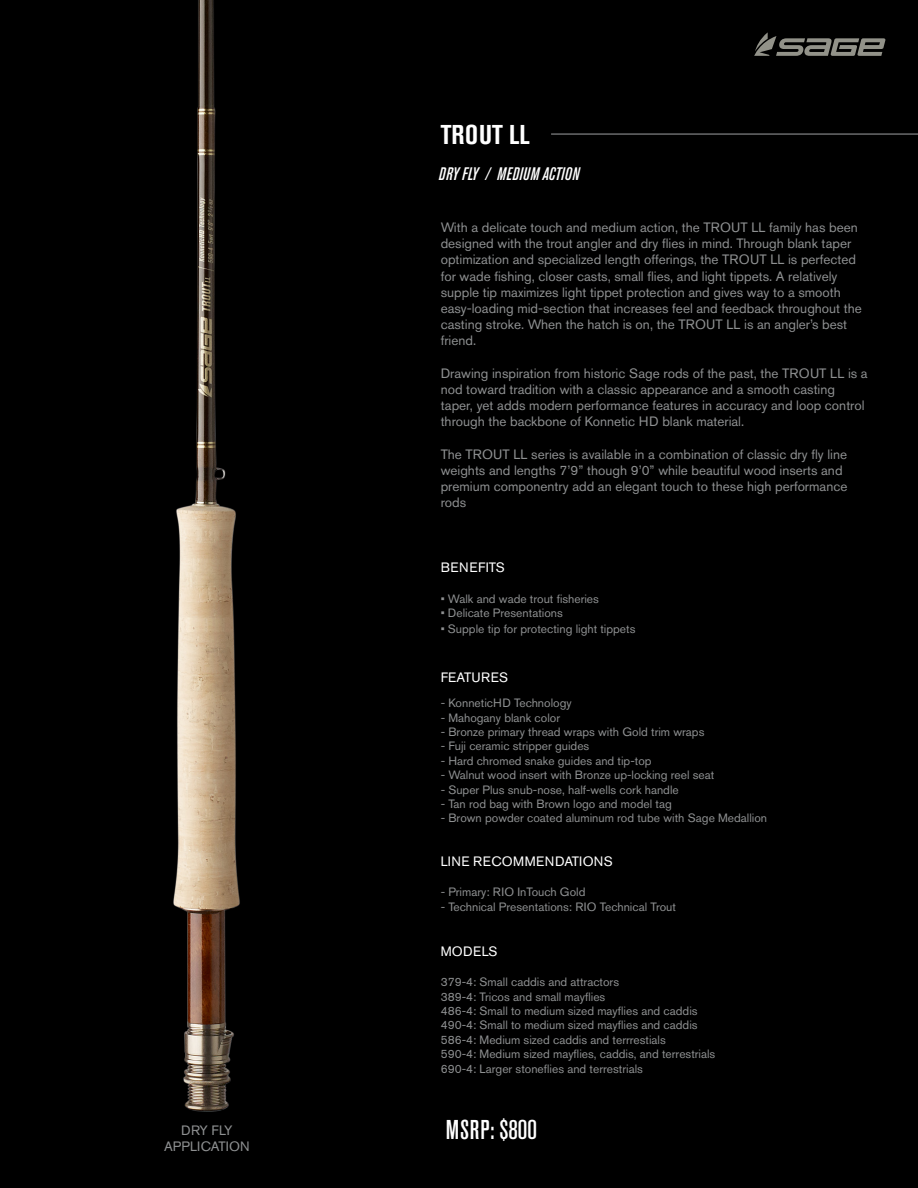
<style>
.page{position:relative;width:918px;height:1188px;background:#000}
.page>*{position:absolute;margin:0;border:0;box-sizing:border-box;transform-origin:0 0}
.t1{font:500 condensed 27px "Akzidenz Grotesk BE";letter-spacing:.03em;color:#fff}
.t2{font:700 condensed 27px "Akzidenz Grotesk BE";letter-spacing:.01em;color:#fff}
.t3{font:italic 500 condensed 18px "Akzidenz Grotesk BE";letter-spacing:.02em;color:#fff}
.t4{font:13.5px/16.2px "Akzidenz Grotesk BE";color:#8e9091}
.t5{font:13.5px "Akzidenz Grotesk BE";letter-spacing:.02em;color:#fff}
.t6{font:13.5px "Akzidenz Grotesk BE";letter-spacing:.04em;color:#fff}
.t7{font:12px "Akzidenz Grotesk BE";color:#8e9091}
</style>
<div class="page">
<hr style="left:551px;top:133px;width:367px;height:2px;background:#8e9091">
<img style="left:152px;top:0;width:111px;height:1119px">
<svg style="left:754px;top:32px;width:131px;height:24px;background:#454541"></svg>
<p class="t4" style="left:181px;top:1122px;width:53px">DRY FLY</p>
<p class="t4" style="left:164px;top:1138px;width:87px">APPLICATION</p>
<p class="t2" style="left:441px;top:119px;width:90px">TROUT LL</p>
<p class="t3" style="left:439px;top:164px;width:142px">DRY FLY / MEDIUM ACTION</p>
<p class="t4" style="left:441px;top:219px;width:419px">With a delicate touch and medium action, the TROUT LL family has been</p>
<p class="t4" style="left:441px;top:235px;width:412px">designed with the trout angler and dry flies in mind. Through blank taper</p>
<p class="t4" style="left:441px;top:252px;width:417px">optimization and specialized length offerings, the TROUT LL is perfected</p>
<p class="t4" style="left:441px;top:268px;width:398px">for wade fishing, closer casts, small flies, and light tippets. A relatively</p>
<p class="t4" style="left:441px;top:284px;width:402px">supple tip maximizes light tippet protection and gives way to a smooth</p>
<p class="t4" style="left:441px;top:300px;width:423px">easy-loading mid-section that increases feel and feedback throughout the</p>
<p class="t4" style="left:441px;top:316px;width:408px">casting stroke. When the hatch is on, the TROUT LL is an angler’s best friend.</p>
<p class="t4" style="left:441px;top:365px;width:429px">Drawing inspiration from historic Sage rods of the past, the TROUT LL is a</p>
<p class="t4" style="left:441px;top:381px;width:425px">nod toward tradition with a classic appearance and a smooth casting taper, yet adds modern performance features in accuracy and loop control through the backbone of Konnetic HD blank material.</p>
<p class="t4" style="left:441px;top:446px;width:408px">The TROUT LL series is available in a combination of classic dry fly line</p>
<p class="t4" style="left:441px;top:462px;width:403px">weights and lengths 7’9” though 9’0” while beautiful wood inserts and</p>
<p class="t4" style="left:441px;top:478px;width:408px">premium componentry add an elegant touch to these high performance rods</p>
<p class="t6" style="left:441px;top:560px;width:66px">BENEFITS</p>
<p class="t7" style="left:441px;top:592px;width:160px">• Walk and wade trout fisheries</p>
<p class="t7" style="left:441px;top:606px;width:124px">• Delicate Presentations</p>
<p class="t7" style="left:441px;top:622px;width:196px">• Supple tip for protecting light tippets</p>
<p class="t5" style="left:441px;top:669px;width:69px">FEATURES</p>
<p class="t7" style="left:441px;top:696px;width:132px">- KonneticHD Technology</p>
<p class="t7" style="left:441px;top:710px;width:121px">- Mahogany blank color</p>
<p class="t7" style="left:441px;top:725px;width:265px">- Bronze primary thread wraps with Gold trim wraps</p>
<p class="t7" style="left:441px;top:739px;width:150px">- Fuji ceramic stripper guides</p>
<p class="t7" style="left:441px;top:754px;width:212px">- Hard chromed snake guides and tip-top</p>
<p class="t7" style="left:441px;top:768px;width:275px">- Walnut wood insert with Bronze up-locking reel seat</p>
<p class="t7" style="left:441px;top:782px;width:240px">- Super Plus snub-nose, half-wells cork handle</p>
<p class="t7" style="left:441px;top:797px;width:233px">- Tan rod bag with Brown logo and model tag</p>
<p class="t7" style="left:441px;top:811px;width:328px">- Brown powder coated aluminum rod tube with Sage Medallion</p>
<p class="t5" style="left:441px;top:853px;width:174px">LINE RECOMMENDATIONS</p>
<p class="t7" style="left:441px;top:885px;width:146px">- Primary: RIO InTouch Gold</p>
<p class="t7" style="left:441px;top:899px;width:237px">- Technical Presentations: RIO Technical Trout</p>
<p class="t5" style="left:441px;top:943px;width:58px">MODELS</p>
<p class="t7" style="left:441px;top:975px;width:180px">379-4: Small caddis and attractors</p>
<p class="t7" style="left:441px;top:989px;width:166px">389-4: Tricos and small mayflies</p>
<p class="t7" style="left:441px;top:1004px;width:258px">486-4: Small to medium sized mayflies and caddis</p>
<p class="t7" style="left:441px;top:1018px;width:258px">490-4: Small to medium sized mayflies and caddis</p>
<p class="t7" style="left:441px;top:1033px;width:227px">586-4: Medium sized caddis and terrrestials</p>
<p class="t7" style="left:441px;top:1047px;width:276px">590-4: Medium sized mayflies, caddis, and terrestrials</p>
<p class="t7" style="left:441px;top:1061px;width:204px">690-4: Larger stoneflies and terrestrials</p>
<p class="t1" style="left:446px;top:1114px;width:93px">MSRP: $800</p>
</div>
